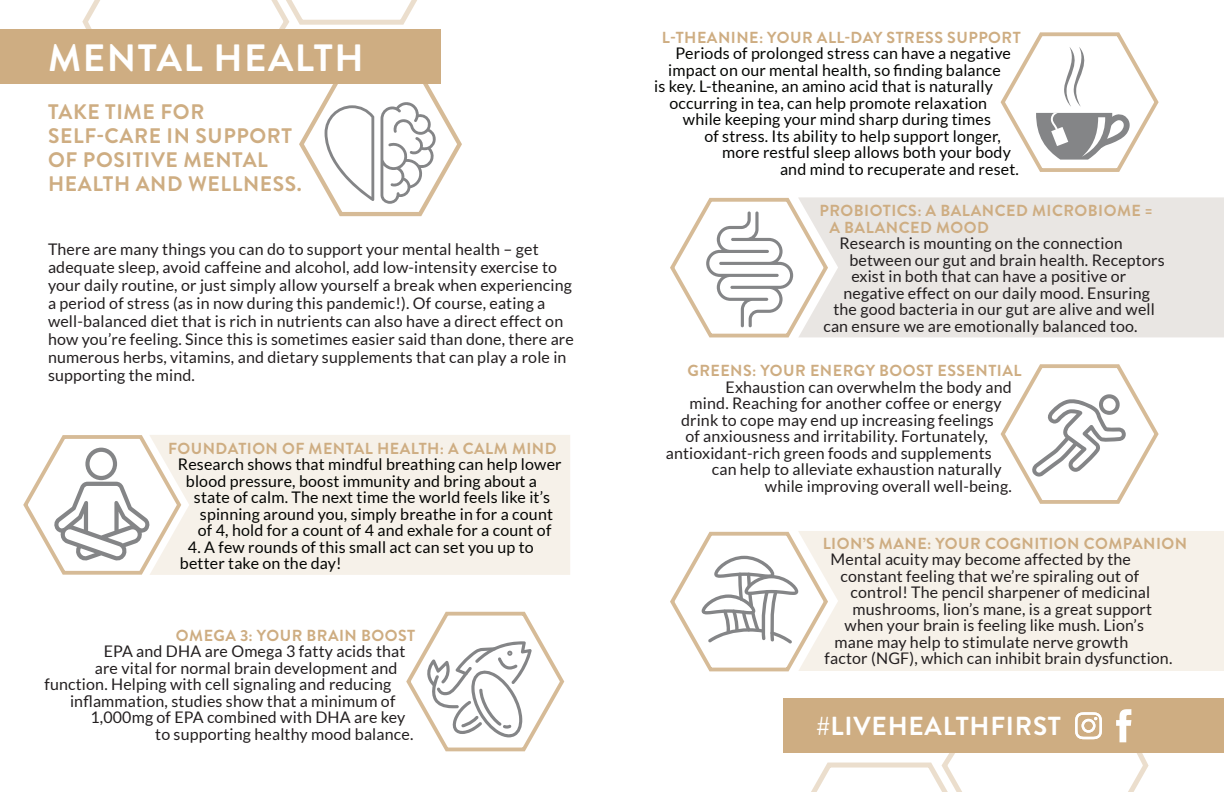
<style>
.page{position:relative;width:1224px;height:792px;background:#fff}
.page>*{position:absolute;margin:0;border:0;box-sizing:border-box;transform-origin:0 0}
.t1{font:700 38px "Brandon Grotesque";letter-spacing:.04em;color:#fff}
.t2{font:700 26.2px "Brandon Grotesque";letter-spacing:.03em;color:#fff}
.t3{font:700 21px/24px "Brandon Grotesque";letter-spacing:.03em;color:#cead82}
.t4{font:16px/18px "Lato";letter-spacing:.01em;color:#231f20}
.t5{font:16px/16.4px "Lato";letter-spacing:.01em;color:#040503}
.t6{font:700 16px/16.4px "Brandon Grotesque";letter-spacing:.03em;color:#cead82}
</style>
<div class="page">
<div style="left:183px;top:435px;width:387px;height:140px;background:#f6f1e9"></div>
<div style="left:830px;top:197px;width:394px;height:140px;background:#e9e6e3"></div>
<div style="left:830px;top:531px;width:394px;height:140px;background:#f6f1e9"></div>
<div style="left:0;top:30px;width:441px;height:54px;background:#cead82"></div>
<div style="left:783px;top:699px;width:441px;height:54px;background:#cead82"></div>
<svg style="left:811px;top:709px;width:338px;height:83px"></svg>
<svg style="left:80px;top:0;width:382px;height:217px"></svg>
<svg style="left:23px;top:435px;width:160px;height:140px"></svg>
<svg style="left:406px;top:611px;width:159px;height:141px"></svg>
<svg style="left:1000px;top:32px;width:159px;height:140px"></svg>
<svg style="left:670px;top:197px;width:160px;height:141px"></svg>
<svg style="left:1000px;top:364px;width:159px;height:140px"></svg>
<svg style="left:670px;top:531px;width:160px;height:141px"></svg>
<h1 class="t1" style="left:48px;top:31px;width:317px">MENTAL HEALTH</h1>
<h3 class="t3" style="left:48px;top:100px;width:255px">TAKE TIME FOR<br>SELF-CARE IN SUPPORT<br>OF POSITIVE MENTAL<br>HEALTH AND WELLNESS.</h3>
<p class="t6" style="left:662px;top:29px;width:360px">L-THEANINE: YOUR ALL-DAY STRESS SUPPORT</p>
<p class="t5" style="left:676px;top:45px;width:337px">Periods of prolonged stress can have a negative</p>
<p class="t5" style="left:668px;top:62px;width:334px">impact on our mental health, so finding balance</p>
<p class="t5" style="left:654px;top:78px;width:340px">is key. L-theanine, an amino acid that is naturally</p>
<p class="t5" style="left:669px;top:95px;width:319px">occurring in tea, can help promote relaxation</p>
<p class="t5" style="left:683px;top:111px;width:310px">while keeping your mind sharp during times</p>
<p class="t5" style="left:704px;top:128px;width:298px">of stress. Its ability to help support longer,</p>
<p class="t5" style="left:722px;top:144px;width:290px">more restful sleep allows both your body</p>
<p class="t5" style="left:780px;top:161px;width:240px">and mind to recuperate and reset.</p>
<p class="t6" style="left:830px;top:203px;width:325px;text-indent:-10px">PROBIOTICS: A BALANCED MICROBIOME =<br>A BALANCED MOOD</p>
<p class="t4" style="left:839px;top:234px;width:285px">Research is mounting on the connection</p>
<p class="t4" style="left:849px;top:251px;width:317px">between our gut and brain health. Receptors</p>
<p class="t4" style="left:851px;top:267px;width:276px">exist in both that can have a positive or</p>
<p class="t4" style="left:843px;top:284px;width:308px">negative effect on our daily mood. Ensuring</p>
<p class="t4" style="left:833px;top:300px;width:323px">the good bacteria in our gut are alive and well</p>
<p class="t4" style="left:823px;top:317px;width:316px">can ensure we are emotionally balanced too.</p>
<p class="t4" style="left:48px;top:240px;width:527px">There are many things you can do to support your mental health – get adequate sleep, avoid caffeine and alcohol, add low-intensity exercise to your daily routine, or just simply allow yourself a break when experiencing a period of stress (as in now during this pandemic!). Of course, eating a well-balanced diet that is rich in nutrients can also have a direct effect on how you’re feeling. Since this is sometimes easier said than done, there are numerous herbs, vitamins, and dietary supplements that can play a role in supporting the mind.</p>
<p class="t6" style="left:687px;top:363px;width:336px">GREENS: YOUR ENERGY BOOST ESSENTIAL</p>
<p class="t4" style="left:726px;top:378px;width:288px">Exhaustion can overwhelm the body and</p>
<p class="t4" style="left:690px;top:394px;width:314px">mind. Reaching for another coffee or energy</p>
<p class="t4" style="left:681px;top:411px;width:314px">drink to cope may end up increasing feelings</p>
<p class="t4" style="left:685px;top:427px;width:304px">of anxiousness and irritability. Fortunately,</p>
<p class="t4" style="left:666px;top:444px;width:327px">antioxidant-rich green foods and supplements</p>
<p class="t4" style="left:712px;top:460px;width:291px">can help to alleviate exhaustion naturally</p>
<p class="t4" style="left:765px;top:477px;width:248px">while improving overall well-being.</p>
<p class="t6" style="left:168px;top:440px;width:390px">FOUNDATION OF MENTAL HEALTH: A CALM MIND</p>
<p class="t5" style="left:178px;top:456px;width:385px">Research shows that mindful breathing can help lower</p>
<p class="t5" style="left:186px;top:473px;width:353px">blood pressure, boost immunity and bring about a</p>
<p class="t5" style="left:194px;top:489px;width:358px">state of calm. The next time the world feels like it’s</p>
<p class="t5" style="left:200px;top:506px;width:355px">spinning around you, simply breathe in for a count</p>
<p class="t5" style="left:198px;top:522px;width:355px">of 4, hold for a count of 4 and exhale for a count of</p>
<p class="t5" style="left:180px;top:539px;width:355px;text-indent:8px">4. A few rounds of this small act can set you up to better take on the day!</p>
<p class="t6" style="left:823px;top:535px;width:366px">LION’S MANE: YOUR COGNITION COMPANION</p>
<p class="t4" style="left:831px;top:550px;width:302px">Mental acuity may become affected by the</p>
<p class="t4" style="left:841px;top:567px;width:300px">constant feeling that we’re spiraling out of</p>
<p class="t4" style="left:851px;top:583px;width:301px">control! The pencil sharpener of medicinal</p>
<p class="t4" style="left:853px;top:600px;width:301px">mushrooms, lion’s mane, is a great support</p>
<p class="t4" style="left:845px;top:616px;width:301px">when your brain is feeling like mush. Lion’s</p>
<p class="t4" style="left:835px;top:633px;width:295px">mane may help to stimulate nerve growth</p>
<p class="t4" style="left:825px;top:649px;width:349px">factor (NGF), which can inhibit brain dysfunction.</p>
<p class="t6" style="left:176px;top:627px;width:241px">OMEGA 3: YOUR BRAIN BOOST</p>
<p class="t4" style="left:104px;top:642px;width:303px">EPA and DHA are Omega 3 fatty acids that</p>
<p class="t4" style="left:95px;top:659px;width:304px">are vital for normal brain development and</p>
<p class="t4" style="left:45px;top:675px;width:348px">function. Helping with cell signaling and reducing</p>
<p class="t4" style="left:70px;top:692px;width:327px">inflammation, studies show that a minimum of</p>
<p class="t4" style="left:90px;top:708px;width:317px">1,000mg of EPA combined with DHA are key</p>
<p class="t4" style="left:155px;top:725px;width:260px">to supporting healthy mood balance.</p>
<h2 class="t2" style="left:816px;top:708px;width:246px">#LIVEHEALTHFIRST</h2>
</div>
